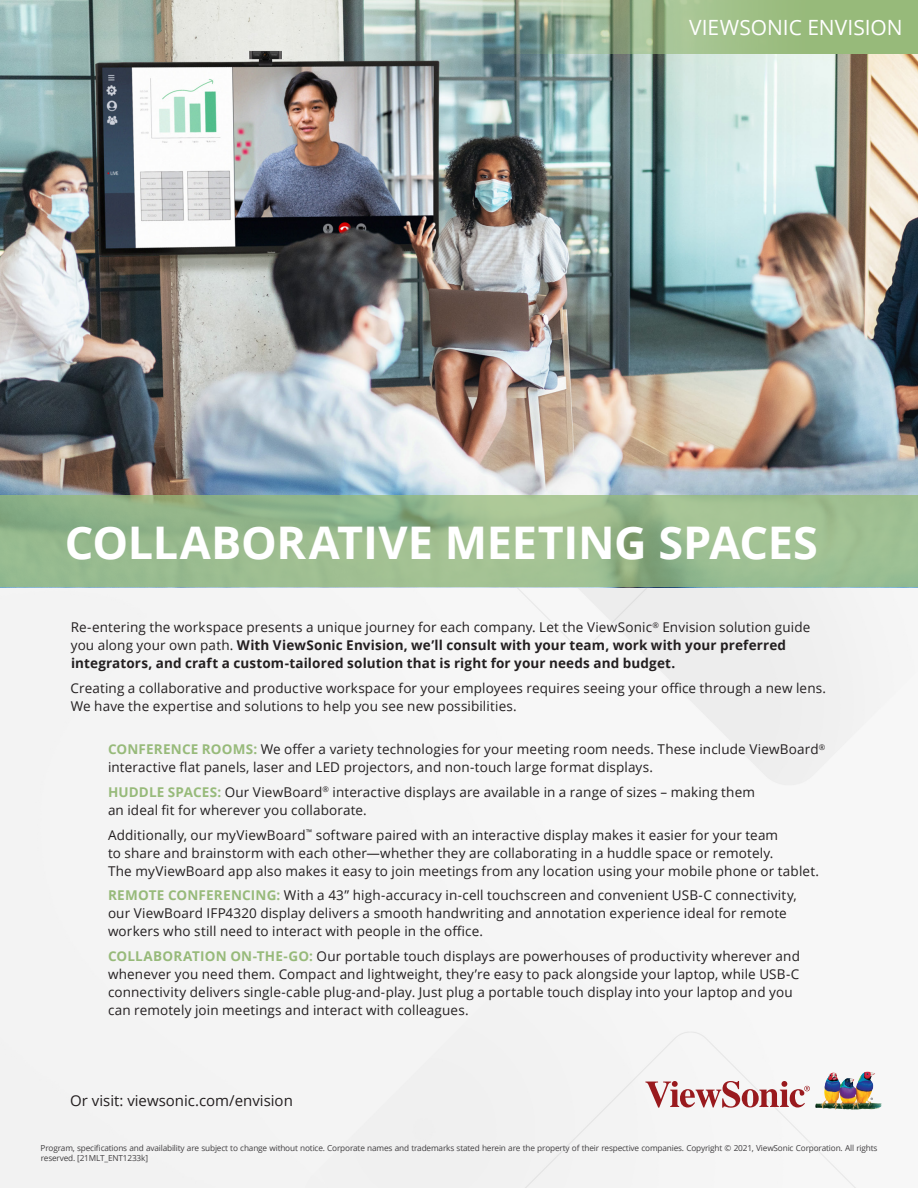
<style>
.page{position:relative;width:918px;height:1188px;background:#fff}
.page>*{position:absolute;margin:0;border:0;box-sizing:border-box;transform-origin:0 0}
.t1{font:700 45px "Open Sans";letter-spacing:-.01em;color:#fff}
.t2{font:21px "Open Sans";letter-spacing:-.005em;color:#fff}
.Legal{font:15px "Open Sans";color:#231f20}
.SPECS_-_21{font:13.5px/18px "Open Sans";letter-spacing:.01em;color:#231f20}
.Body-21{font:700 13.5px/18px "Open Sans";letter-spacing:.01em;color:#231f20}
.Body-21-2{font:13.5px/18px "Open Sans";letter-spacing:.01em;color:#231f20}
.LEGAL_-_21{font:8.25px/9.9px "Open Sans";letter-spacing:-.02em;color:#413f41}
.s1{font-weight:400}
.s2{font-weight:700;color:#97ba7a}
</style>
<div class="page">
<div style="left:0;top:588px;width:913px;height:600px;background:#f4f4f4"></div>
<img style="left:0;top:0;width:918px;height:588px">
<svg style="left:645px;top:1081px;width:165px;height:27px"></svg>
<img style="left:815px;top:1071px;width:52px;height:39px">
<svg style="left:0;top:496px;width:918px;height:91px;background:#99ba8e"></svg>
<svg style="left:384px;top:0;width:11px;height:54px"></svg>
<svg style="left:395px;top:0;width:523px;height:54px;background:#9ab792"></svg>
<p class="t2" style="left:689px;top:13px;width:215px">VIEWSONIC ENVISION</p>
<h1 class="t1" style="left:65px;top:511px;width:755px">COLLABORATIVE MEETING SPACES</h1>
<p class="Body-21" style="left:71px;top:618px;width:741px"><span class="s1">Re-entering the workspace presents a unique journey for each company. Let the ViewSonic</span><sup>®</sup> <span class="s1">Envision solution guide you along your own path.</span> With ViewSonic Envision, we’ll consult with your team, work with your preferred integrators, and craft a custom-tailored solution that is right for your needs and budget.</p>
<p class="Body-21-2" style="left:71px;top:679px;width:757px">Creating a collaborative and productive workspace for your employees requires seeing your office through a new lens.<br>We have the expertise and solutions to help you see new possibilities.</p>
<p class="SPECS_-_21" style="left:108px;top:740px;width:719px"><span class="s2">CONFERENCE ROOMS:</span> We offer a variety technologies for your meeting room needs. These include ViewBoard<sup>® </sup>interactive flat panels, laser and LED projectors, and non-touch large format displays.</p>
<p class="SPECS_-_21" style="left:108px;top:783px;width:649px"><span class="s2">HUDDLE SPACES:</span> Our ViewBoard<sup>®</sup> interactive displays are available in a range of sizes – making them an ideal fit for wherever you collaborate.</p>
<p class="SPECS_-_21" style="left:108px;top:825px;width:713px">Additionally, our myViewBoard<sup>™</sup> software paired with an interactive display makes it easier for your team<br>to share and brainstorm with each other—whether they are collaborating in a huddle space or remotely.<br>The myViewBoard app also makes it easy to join meetings from any location using your mobile phone or tablet.</p>
<p class="SPECS_-_21" style="left:108px;top:886px;width:690px"><span class="s2">REMOTE CONFERENCING:</span> With a 43” high-accuracy in-cell touchscreen and convenient USB-C connectivity, our ViewBoard IFP4320 display delivers a smooth handwriting and annotation experience ideal for remote workers who still need to interact with people in the office.</p>
<p class="SPECS_-_21" style="left:108px;top:947px;width:693px"><span class="s2">COLLABORATION ON-THE-GO:</span> Our portable touch displays are powerhouses of productivity wherever and whenever you need them. Compact and lightweight, they’re easy to pack alongside your laptop, while USB-C connectivity delivers single-cable plug-and-play. Just plug a portable touch display into your laptop and you can remotely join meetings and interact with colleagues.</p>
<p class="Legal" style="left:70px;top:1091px;width:224px">Or visit: viewsonic.com/envision</p>
<p class="LEGAL_-_21" style="left:41px;top:1143px;width:838px">Program, specifications and availability are subject to change without notice. Corporate names and trademarks stated herein are the property of their respective companies. Copyright © 2021, ViewSonic Corporation. All rights reserved. [21MLT_ENT1233k]</p>
</div>
